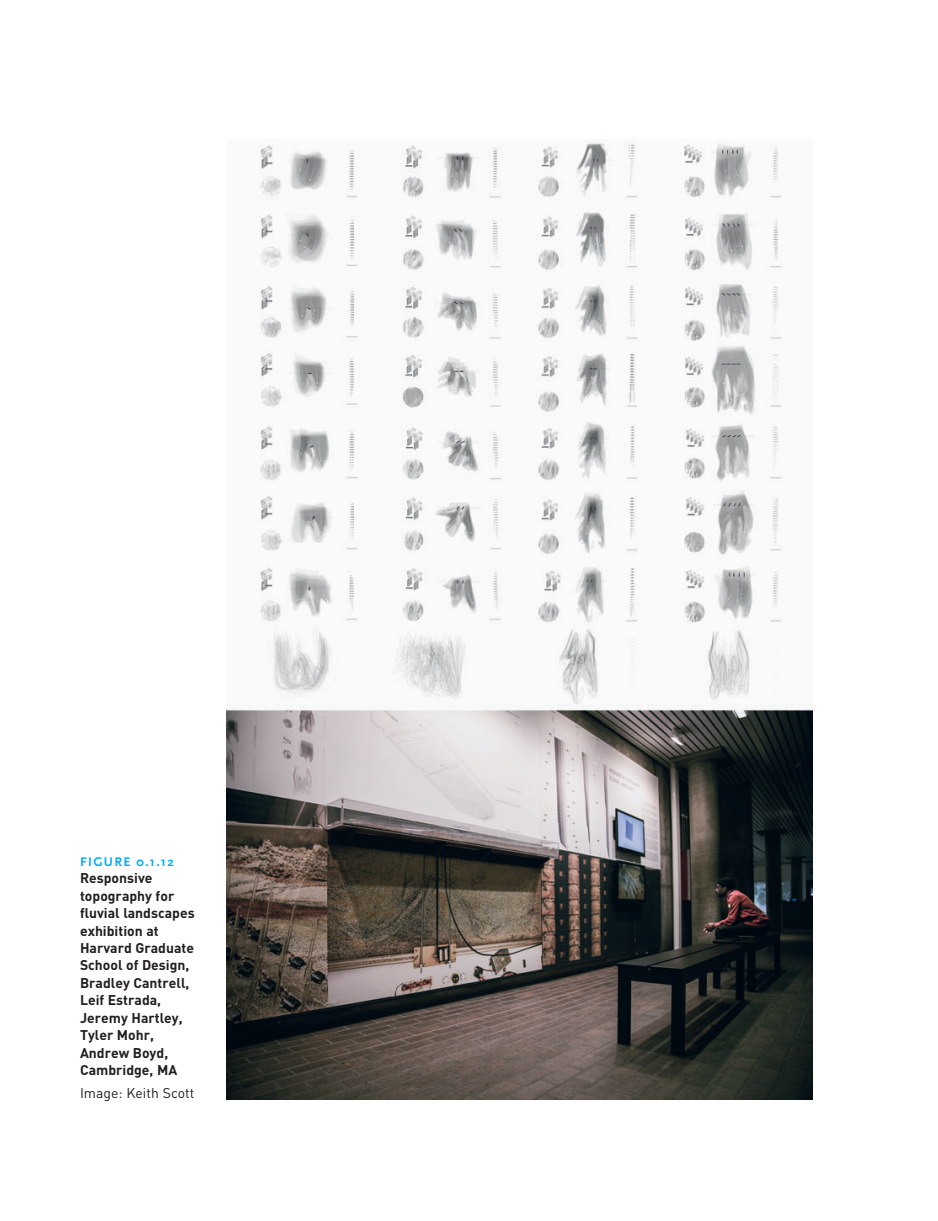
<style>
.page{position:relative;width:938px;height:1221px;background:#fff}
.page>*{position:absolute;margin:0;border:0;box-sizing:border-box;transform-origin:0 0}
.t1{font:700 14px/17.5px "DIN";color:#231f20}
.t2{font:14px "DIN";color:#231f20}
.t3{font:700 13.12px "Scala Sans";letter-spacing:.1em;color:#00aeef}
</style>
<div class="page">
<img style="left:226px;top:139px;width:586px;height:960px">
<p class="t3" style="left:80px;top:857px;width:95px">FIGURE 0.1.12</p>
<p class="t1" style="left:80px;top:870px;width:116px">Responsive topography for fluvial landscapes exhibition at<br>Harvard Graduate<br>School of Design,<br>Bradley Cantrell,<br>Leif Estrada,<br>Jeremy Hartley,<br>Tyler Mohr,<br>Andrew Boyd,<br>Cambridge, MA</p>
<p class="t2" style="left:80px;top:1087px;width:116px">Image: Keith Scott</p>
</div>
